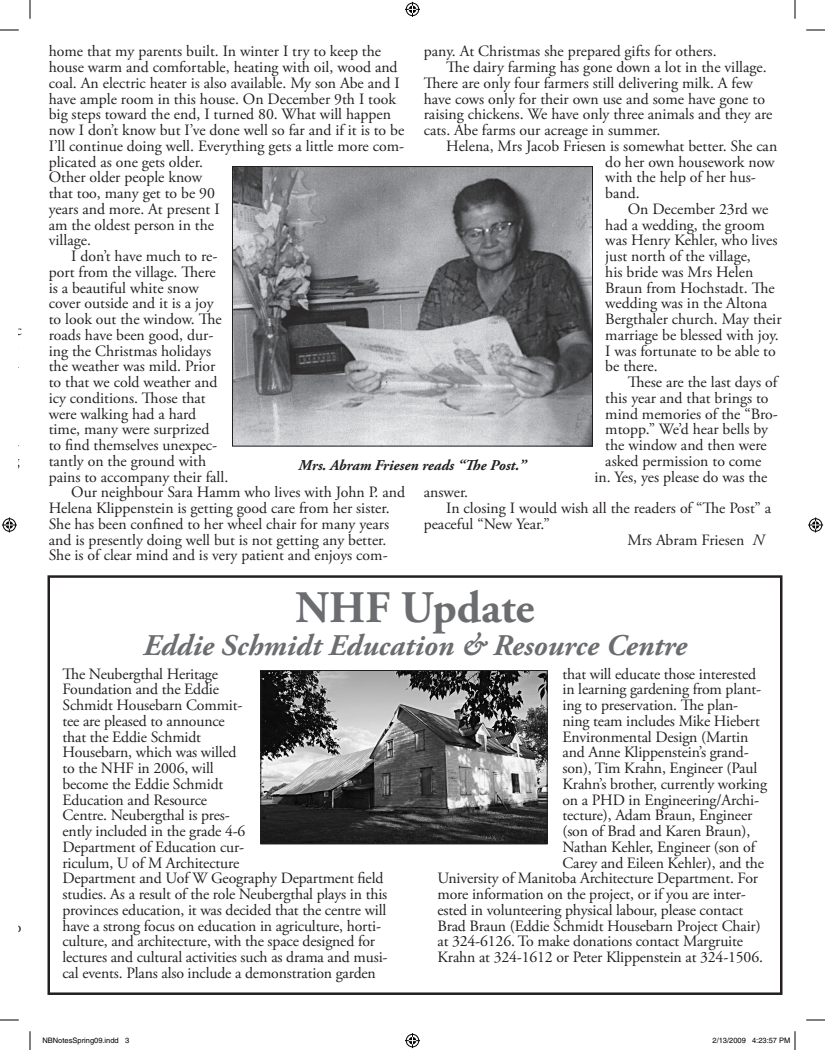
<style>
.page{position:relative;width:825px;height:1050px;background:#fff}
.page>*{position:absolute;margin:0;border:0;box-sizing:border-box;transform-origin:0 0}
.t1{font:700 45px "Adobe Garamond Pro";color:#6c6d70}
.t2{font:italic 700 30px "Adobe Garamond Pro";color:#6c6d70}
.t3{font:15.75px/15.8px "Adobe Garamond Pro";color:#231f20}
.t4{font:italic 700 15px "Adobe Garamond Pro";color:#231f20}
.t5{font:7.5px "Helvetica";color:#000}
.s1{font-style:italic}
</style>
<div class="page">
<img style="left:234px;top:168px;width:357px;height:276px">
<div style="left:232px;top:166px;width:361px;height:280px;border:1px solid #231f20"></div>
<div style="left:48px;top:575px;width:734px;height:420px;border:2px solid #231f20"></div>
<img style="left:262px;top:672px;width:284px;height:170px">
<div style="left:260px;top:670px;width:288px;height:174px;border:1px solid #231f20"></div>
<svg style="left:0;top:29px;width:19px;height:2px"></svg>
<svg style="left:806px;top:29px;width:19px;height:2px"></svg>
<svg style="left:0;top:1019px;width:19px;height:2px"></svg>
<svg style="left:806px;top:1019px;width:19px;height:2px"></svg>
<svg style="left:29px;top:0;width:2px;height:19px"></svg>
<svg style="left:29px;top:1031px;width:2px;height:19px"></svg>
<svg style="left:794px;top:0;width:2px;height:19px"></svg>
<svg style="left:405px;top:2px;width:15px;height:15px"></svg>
<svg style="left:405px;top:1033px;width:15px;height:15px"></svg>
<svg style="left:2px;top:518px;width:15px;height:14px"></svg>
<svg style="left:808px;top:518px;width:15px;height:14px"></svg>
<svg style="left:794px;top:1031px;width:2px;height:19px"></svg>
<p class="t3" style="left:49px;top:44px;width:334px">home that my parents built. In winter I try to keep the</p>
<p class="t3" style="left:49px;top:60px;width:350px">house warm and comfortable, heating with oil, wood and</p>
<p class="t3" style="left:49px;top:76px;width:352px">coal. An electric heater is also available. My son Abe and I</p>
<p class="t3" style="left:49px;top:91px;width:349px">have ample room in this house. On December 9th I took</p>
<p class="t3" style="left:49px;top:107px;width:344px">big steps toward the end, I turned 80. What will happen</p>
<p class="t3" style="left:49px;top:123px;width:357px">now I don’t know but I’ve done well so far and if it is to be</p>
<p class="t3" style="left:49px;top:139px;width:357px">I’ll continue doing well. Everything gets a little more com-</p>
<p class="t3" style="left:49px;top:154px;width:156px">plicated as one gets older.</p>
<p class="t3" style="left:49px;top:170px;width:155px">Other older people know</p>
<p class="t3" style="left:49px;top:186px;width:168px">that too, many get to be 90</p>
<p class="t3" style="left:49px;top:202px;width:172px">years and more. At present I</p>
<p class="t3" style="left:49px;top:217px;width:167px">am the oldest person in the</p>
<p class="t3" style="left:49px;top:233px;width:44px">village.</p>
<p class="t3" style="left:71px;top:249px;width:148px">I don’t have much to re-</p>
<p class="t3" style="left:49px;top:265px;width:169px">port from the village. There</p>
<p class="t3" style="left:49px;top:280px;width:152px">is a beautiful white snow</p>
<p class="t3" style="left:49px;top:296px;width:166px">cover outside and it is a joy</p>
<p class="t3" style="left:49px;top:312px;width:175px">to look out the window. The</p>
<p class="t3" style="left:49px;top:328px;width:166px">roads have been good, dur-</p>
<p class="t3" style="left:49px;top:343px;width:164px">ing the Christmas holidays</p>
<p class="t3" style="left:49px;top:359px;width:168px">the weather was mild. Prior</p>
<p class="t3" style="left:49px;top:375px;width:170px">to that we cold weather and</p>
<p class="t3" style="left:49px;top:391px;width:159px">icy conditions. Those that</p>
<p class="t3" style="left:49px;top:406px;width:149px">were walking had a hard</p>
<p class="t3" style="left:49px;top:422px;width:162px">time, many were surprized</p>
<p class="t3" style="left:49px;top:438px;width:170px">to find themselves unexpec-</p>
<p class="t3" style="left:49px;top:454px;width:159px">tantly on the ground with</p>
<p class="t3" style="left:49px;top:469px;width:181px">pains to accompany their fall.</p>
<p class="t3" style="left:71px;top:485px;width:335px">Our neighbour Sara Hamm who lives with John P. and</p>
<p class="t3" style="left:49px;top:501px;width:343px">Helena Klippenstein is getting good care from her sister.</p>
<p class="t3" style="left:49px;top:517px;width:342px">She has been confined to her wheel chair for many years</p>
<p class="t3" style="left:49px;top:532px;width:339px">and is presently doing well but is not getting any better.</p>
<p class="t3" style="left:49px;top:548px;width:340px">She is of clear mind and is very patient and enjoys com-</p>
<p class="t3" style="left:424px;top:44px;width:294px">pany. At Christmas she prepared gifts for others.</p>
<p class="t3" style="left:446px;top:60px;width:322px">The dairy farming has gone down a lot in the village.</p>
<p class="t3" style="left:424px;top:76px;width:331px">There are only four farmers still delivering milk. A few</p>
<p class="t3" style="left:424px;top:91px;width:343px">have cows only for their own use and some have gone to</p>
<p class="t3" style="left:424px;top:107px;width:350px">raising chickens. We have only three animals and they are</p>
<p class="t3" style="left:424px;top:123px;width:238px">cats. Abe farms our acreage in summer.</p>
<p class="t3" style="left:446px;top:139px;width:333px">Helena, Mrs Jacob Friesen is somewhat better. She can</p>
<p class="t3" style="left:605px;top:154px;width:171px">do her own housework now</p>
<p class="t3" style="left:605px;top:170px;width:152px">with the help of her hus-</p>
<p class="t3" style="left:605px;top:186px;width:36px">band.</p>
<p class="t3" style="left:628px;top:202px;width:142px">On December 23rd we</p>
<p class="t3" style="left:605px;top:217px;width:161px">had a wedding, the groom</p>
<p class="t3" style="left:605px;top:233px;width:174px">was Henry Kehler, who lives</p>
<p class="t3" style="left:605px;top:249px;width:147px">just north of the village,</p>
<p class="t3" style="left:605px;top:265px;width:149px">his bride was Mrs Helen</p>
<p class="t3" style="left:605px;top:280px;width:171px">Braun from Hochstadt. The</p>
<p class="t3" style="left:605px;top:296px;width:163px">wedding was in the Altona</p>
<p class="t3" style="left:605px;top:312px;width:178px">Bergthaler church. May their</p>
<p class="t3" style="left:605px;top:328px;width:175px">marriage be blessed with joy.</p>
<p class="t3" style="left:605px;top:343px;width:172px">I was fortunate to be able to</p>
<p class="t3" style="left:605px;top:359px;width:54px">be there.</p>
<p class="t3" style="left:628px;top:375px;width:151px">These are the last days of</p>
<p class="t3" style="left:605px;top:391px;width:165px">this year and that brings to</p>
<p class="t3" style="left:605px;top:406px;width:174px">mind memories of the “Bro-</p>
<p class="t3" style="left:605px;top:422px;width:164px">mtopp.” We’d hear bells by</p>
<p class="t3" style="left:605px;top:438px;width:163px">the window and then were</p>
<p class="t3" style="left:605px;top:454px;width:158px">asked permission to come</p>
<p class="t3" style="left:594px;top:469px;width:175px">in. Yes, yes please do was the</p>
<p class="t3" style="left:424px;top:485px;width:46px">answer.</p>
<p class="t3" style="left:446px;top:501px;width:326px">In closing I would wish all the readers of “The Post” a</p>
<p class="t3" style="left:424px;top:517px;width:128px">peaceful “New Year.”</p>
<p class="t3" style="left:627px;top:532px;width:138px">Mrs Abram Friesen <span class="s1">N</span></p>
<p class="t4" style="left:299px;top:456px;width:229px">Mrs. Abram Friesen reads “The Post.”</p>
<h1 class="t1" style="left:295px;top:582px;width:241px">NHF Update</h1>
<p class="t3" style="left:62px;top:666px;width:327px">The Neubergthal Heritage<br>Foundation and the Eddie<br>Schmidt Housebarn Commit-<br>tee are pleased to announce<br>that the Eddie Schmidt<br>Housebarn, which was willed<br>to the NHF in 2006, will<br>become the Eddie Schmidt<br>Education and Resource<br>Centre. Neubergthal is pres-<br>ently included in the grade 4-6<br>Department of Education cur-<br>riculum, U of M Architecture<br>Department and Uof W Geography Department field studies. As a result of the role Neubergthal plays in this provinces education, it was decided that the centre will have a strong focus on education in agriculture, horti&shy;culture, and architecture, with the space designed for lectures and cultural activities such as drama and musi&shy;cal events. Plans also include a demonstration garden</p>
<p class="t3" style="left:562px;top:666px;width:195px">that will educate those interested</p>
<h2 class="t2" style="left:143px;top:628px;width:545px">Eddie Schmidt Education &amp; Resource Centre</h2>
<p class="t3" style="left:562px;top:682px;width:200px">in learning gardening from plant-</p>
<p class="t3" style="left:562px;top:698px;width:177px">ing to preservation. The plan-</p>
<p class="t3" style="left:562px;top:713px;width:199px">ning team includes Mike Hiebert</p>
<p class="t3" style="left:562px;top:729px;width:187px">Environmental Design (Martin</p>
<p class="t3" style="left:562px;top:745px;width:188px">and Anne Klippenstein’s grand-</p>
<p class="t3" style="left:562px;top:761px;width:196px">son), Tim Krahn, Engineer (Paul</p>
<p class="t3" style="left:562px;top:776px;width:206px">Krahn’s brother, currently working</p>
<p class="t3" style="left:562px;top:792px;width:198px">on a PHD in Engineering/Archi-</p>
<p class="t3" style="left:562px;top:808px;width:191px">tecture), Adam Braun, Engineer</p>
<p class="t3" style="left:562px;top:824px;width:189px">(son of Brad and Karen Braun),</p>
<p class="t3" style="left:562px;top:839px;width:194px">Nathan Kehler, Engineer (son of</p>
<p class="t3" style="left:562px;top:855px;width:203px">Carey and Eileen Kehler), and the</p>
<p class="t3" style="left:437px;top:871px;width:322px">University of Manitoba Architecture Department. For</p>
<p class="t3" style="left:437px;top:887px;width:310px">more information on the project, or if you are inter-</p>
<p class="t3" style="left:437px;top:902px;width:307px">ested in volunteering physical labour, please contact</p>
<p class="t3" style="left:437px;top:918px;width:325px">Brad Braun (Eddie Schmidt Housebarn Project Chair)</p>
<p class="t3" style="left:437px;top:934px;width:307px">at 324-6126. To make donations contact Margruite</p>
<p class="t3" style="left:437px;top:950px;width:327px">Krahn at 324-1612 or Peter Klippenstein at 324-1506.</p>
<p class="t5" style="left:42px;top:1036px;width:88px">NBNotesSpring09.indd 3</p>
<p class="t5" style="left:712px;top:1036px;width:79px">2/13/2009 4:23:57 PM</p>
</div>
